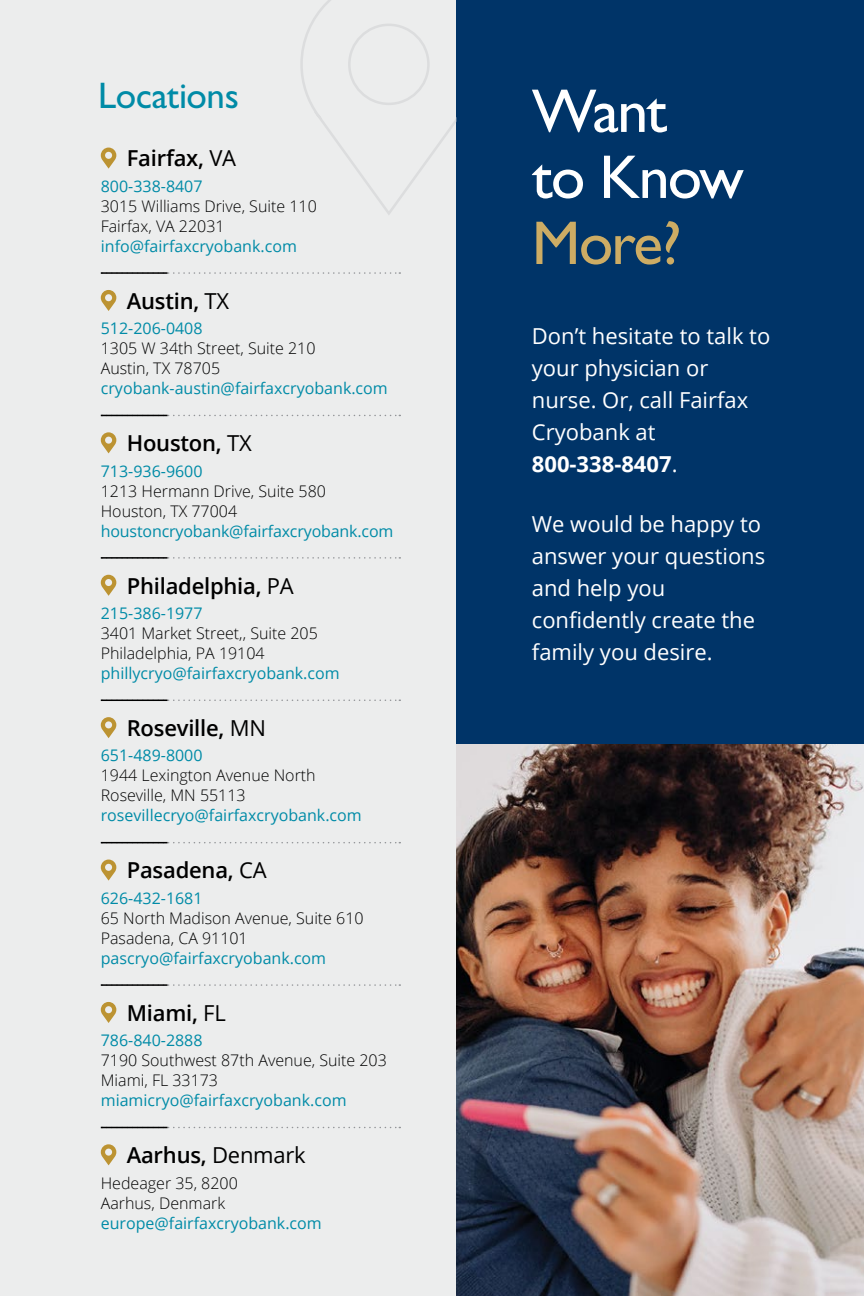
<style>
.page{position:relative;width:864px;height:1296px;background:#eceded}
.page>*{position:absolute;margin:0;border:0;box-sizing:border-box;transform-origin:0 0}
.t1{font:62px/66px "Gill Sans Std";letter-spacing:-.03em;color:#fff}
.t2{font:62px "Gill Sans Std";color:#cdac64}
.t3{font:37px "Gill Sans Std";letter-spacing:-.01em;color:#008ba7}
.t4{font:22px/32px "Open Sans";color:#fff}
.t5{font:600 22px "Open Sans";letter-spacing:-.01em;color:#000}
.t6{font:300 16px/20px "Open Sans";color:#000}
.t7{font:16px "Open Sans";color:#008ba7}
.s1{font-weight:400}
.s2{font-weight:700}
</style>
<div class="page">
<div style="left:456px;top:0;width:408px;height:745px;background:#003468"></div>
<img style="left:456px;top:745px;width:408px;height:551px">
<svg style="left:300px;top:0;width:156px;height:215px"></svg>
<svg style="left:168px;top:272px;width:232px;height:2px"></svg>
<hr style="left:101px;top:272px;width:67px;height:2px;background:#000">
<svg style="left:168px;top:415px;width:232px;height:1px"></svg>
<hr style="left:101px;top:415px;width:67px;height:1px;background:#000">
<svg style="left:168px;top:557px;width:232px;height:2px"></svg>
<hr style="left:101px;top:557px;width:67px;height:2px;background:#000">
<svg style="left:168px;top:700px;width:232px;height:1px"></svg>
<hr style="left:101px;top:700px;width:67px;height:1px;background:#000">
<svg style="left:168px;top:842px;width:232px;height:1px"></svg>
<hr style="left:101px;top:842px;width:67px;height:1px;background:#000">
<svg style="left:168px;top:984px;width:232px;height:2px"></svg>
<hr style="left:101px;top:984px;width:67px;height:2px;background:#000">
<svg style="left:168px;top:1127px;width:232px;height:1px"></svg>
<hr style="left:101px;top:1127px;width:67px;height:1px;background:#000">
<svg style="left:101px;top:148px;width:15px;height:21px"></svg>
<svg style="left:101px;top:290px;width:15px;height:21px"></svg>
<svg style="left:101px;top:432px;width:15px;height:21px"></svg>
<svg style="left:101px;top:575px;width:15px;height:21px"></svg>
<svg style="left:101px;top:717px;width:15px;height:21px"></svg>
<svg style="left:101px;top:860px;width:15px;height:21px"></svg>
<svg style="left:101px;top:1002px;width:15px;height:21px"></svg>
<svg style="left:101px;top:1144px;width:15px;height:21px"></svg>
<h2 class="t3" style="left:98px;top:74px;width:142px">Locations</h2>
<h3 class="t5" style="left:127px;top:143px;width:111px">Fairfax, <span class="s1">VA</span></h3>
<p class="t7" style="left:101px;top:175px;width:103px">800-338-8407</p>
<p class="t6" style="left:101px;top:196px;width:218px">3015 Williams Drive, Suite 110<br>Fairfax, VA 22031</p>
<p class="t7" style="left:101px;top:235px;width:198px">info@fairfaxcryobank.com</p>
<h3 class="t5" style="left:127px;top:286px;width:104px">Austin, <span class="s1">TX</span></h3>
<p class="t7" style="left:101px;top:318px;width:103px">512-206-0408</p>
<p class="t6" style="left:101px;top:338px;width:216px">1305 W 34th Street, Suite 210<br>Austin, TX 78705</p>
<p class="t7" style="left:101px;top:378px;width:289px">cryobank-austin@fairfaxcryobank.com</p>
<h3 class="t5" style="left:127px;top:428px;width:126px">Houston, <span class="s1">TX</span></h3>
<p class="t7" style="left:101px;top:460px;width:103px">713-936-9600</p>
<p class="t6" style="left:101px;top:480px;width:227px">1213 Hermann Drive, Suite 580<br>Houston, TX 77004</p>
<p class="t7" style="left:101px;top:520px;width:294px">houstoncryobank@fairfaxcryobank.com</p>
<h3 class="t5" style="left:127px;top:571px;width:169px">Philadelphia, <span class="s1">PA</span></h3>
<p class="t7" style="left:101px;top:602px;width:103px">215-386-1977</p>
<p class="t6" style="left:101px;top:623px;width:219px">3401 Market Street,, Suite 205<br>Philadelphia, PA 19104</p>
<p class="t7" style="left:101px;top:662px;width:240px">phillycryo@fairfaxcryobank.com</p>
<h3 class="t5" style="left:127px;top:713px;width:141px">Roseville, <span class="s1">MN</span></h3>
<p class="t7" style="left:101px;top:745px;width:103px">651-489-8000</p>
<p class="t6" style="left:101px;top:765px;width:216px">1944 Lexington Avenue North<br>Roseville, MN 55113</p>
<p class="t7" style="left:101px;top:805px;width:263px">rosevillecryo@fairfaxcryobank.com</p>
<h3 class="t5" style="left:127px;top:855px;width:141px">Pasadena, <span class="s1">CA</span></h3>
<p class="t7" style="left:101px;top:887px;width:103px">626-432-1681</p>
<p class="t6" style="left:101px;top:908px;width:264px">65 North Madison Avenue, Suite 610<br>Pasadena, CA 91101</p>
<p class="t7" style="left:101px;top:947px;width:227px">pascryo@fairfaxcryobank.com</p>
<h3 class="t5" style="left:127px;top:998px;width:100px">Miami, <span class="s1">FL</span></h3>
<p class="t7" style="left:101px;top:1030px;width:103px">786-840-2888</p>
<p class="t6" style="left:101px;top:1050px;width:288px">7190 Southwest 87th Avenue, Suite 203<br>Miami, FL 33173</p>
<p class="t7" style="left:101px;top:1090px;width:247px">miamicryo@fairfaxcryobank.com</p>
<h3 class="t5" style="left:127px;top:1140px;width:181px">Aarhus, <span class="s1">Denmark</span></h3>
<p class="t6" style="left:101px;top:1172px;width:139px">Hedeager 35, 8200<br>Aarhus, Denmark</p>
<p class="t7" style="left:101px;top:1212px;width:222px">europe@fairfaxcryobank.com</p>
<h1 class="t1" style="left:532px;top:78px;width:213px">Want<br>to Know</h1>
<h1 class="t2" style="left:532px;top:208px;width:151px">More?</h1>
<h3 class="t4" style="left:532px;top:320px;width:240px">Don’t hesitate to talk to your physician or nurse. Or, call Fairfax<br>Cryobank at<br><span class="s2">800-338-8407</span>.</h3>
<h3 class="t4" style="left:532px;top:508px;width:235px">We would be happy to answer your questions and help you confidently create the family you desire.</h3>
</div>
